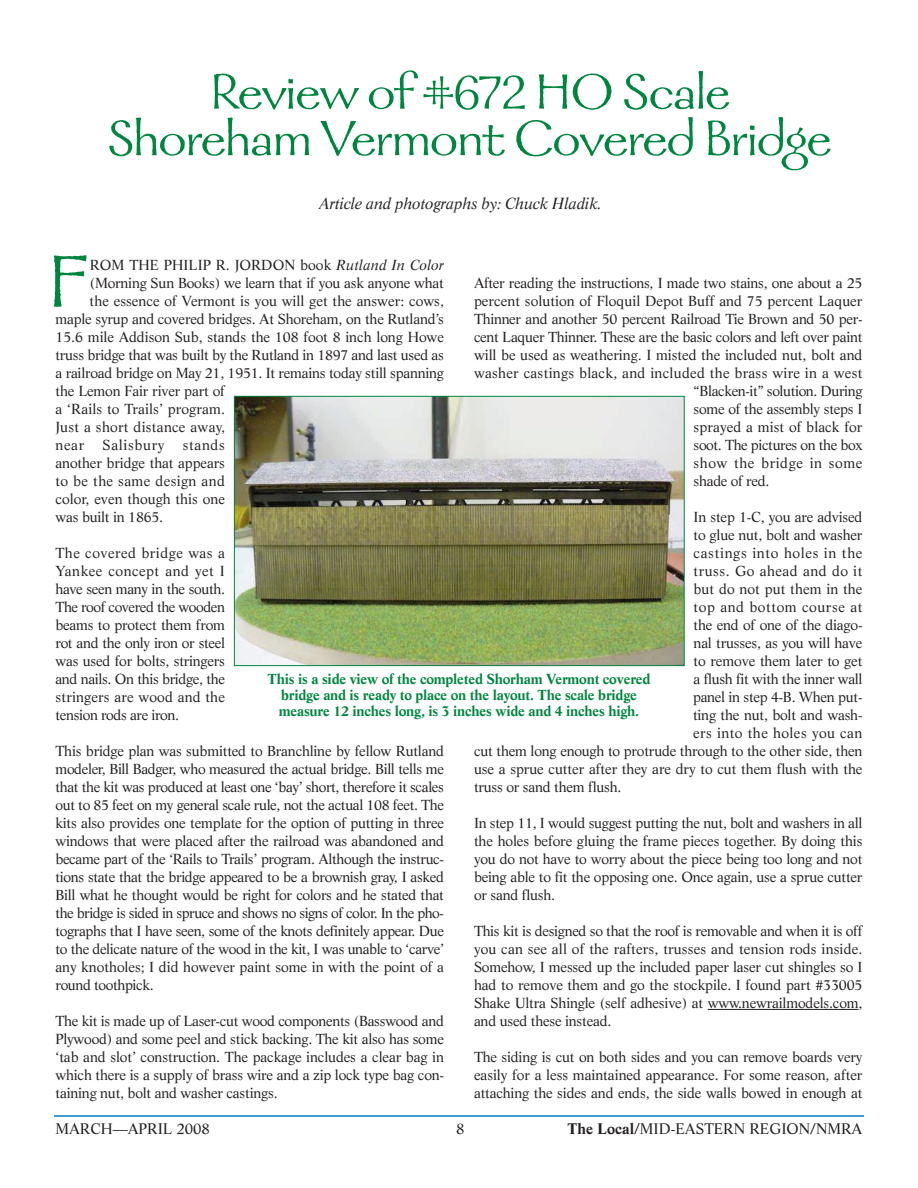
<style>
.page{position:relative;width:918px;height:1188px;background:#fff}
.page>*{position:absolute;margin:0;border:0;box-sizing:border-box;transform-origin:0 0}
.t1{font:82.5px "Galahad";color:#008540}
.t2{font:55.5px/46.5px "Galahad";letter-spacing:-.015em;color:#008540;text-align:center}
.t3{font:italic 15.75px "Life";letter-spacing:-.015em;color:#231f20}
.t4{font:15px "Life";color:#231f20}
.t5{font:14.25px/18px "Life";letter-spacing:-.015em;color:#231f20;text-align:justify}
.t6{font:700 14.25px/15.8px "Life";letter-spacing:-.015em;color:#008540;text-align:center}
.t7{font:14.25px "Life";letter-spacing:.005em;color:#231f20}
.t8{font:14.25px "Life";letter-spacing:.015em;color:#231f20}
.t9{font:14.25px "Life";letter-spacing:.04em;color:#231f20}
.t10{font:14.25px "Life";letter-spacing:.01em;color:#231f20}
.t11{font:14.25px "Life";letter-spacing:.045em;color:#231f20}
.t12{font:14.25px "Life";letter-spacing:.03em;color:#231f20}
.t13{font:14.25px "Life";letter-spacing:.035em;color:#231f20}
.s1{font-style:italic}
.s2{font-weight:700}
</style>
<div class="page">
<hr style="left:54px;top:1115px;width:810px;height:2px;background:#007bc3">
<hr style="left:708px;top:1009px;width:151px;height:1px;background:#231f20">
<img style="left:236px;top:398px;width:447px;height:266px">
<div style="left:234px;top:396px;width:451px;height:270px;border:1px solid #008540"></div>
<h2 class="t2" style="left:108px;top:74px;width:725px">Review of #672 HO Scale<br>Shoreham Vermont Covered Bridge</h2>
<p class="t3" style="left:319px;top:197px;width:284px">Article and photographs by: Chuck Hladik.</p>
<h1 class="t1" style="left:47px;top:251px;width:42px">F</h1>
<p class="t10" style="left:90px;top:259px;width:356px">ROM THE PHILIP R. JORDON book <span class="s1">Rutland In Color</span></p>
<p class="t5" style="left:90px;top:275px;width:356px">(Morning Sun Books) we learn that if you ask anyone what</p>
<p class="t5" style="left:90px;top:293px;width:356px">the essence of Vermont is you will get the answer: cows,</p>
<p class="t5" style="left:56px;top:311px;width:390px">maple syrup and covered bridges. At Shoreham, on the Rutland’s</p>
<p class="t5" style="left:56px;top:329px;width:390px">15.6 mile Addison Sub, stands the 108 foot 8 inch long Howe</p>
<p class="t5" style="left:56px;top:347px;width:390px">truss bridge that was built by the Rutland in 1897 and last used as</p>
<p class="t5" style="left:55px;top:365px;width:390px">a railroad bridge on May 21, 1951. It remains today still spanning</p>
<p class="t5" style="left:55px;top:383px;width:171px">the Lemon Fair river part of</p>
<p class="t7" style="left:55px;top:403px;width:171px">a ‘Rails to Trails’ program.</p>
<p class="t8" style="left:55px;top:421px;width:171px">Just a short distance away,</p>
<p class="t5" style="left:56px;top:437px;width:30px">near</p>
<p class="t11" style="left:103px;top:439px;width:63px">Salisbury</p>
<p class="t5" style="left:474px;top:275px;width:390px">After reading the instructions, I made two stains, one about a 25</p>
<p class="t7" style="left:474px;top:295px;width:390px">percent solution of Floquil Depot Buff and 75 percent Laquer</p>
<p class="t5" style="left:474px;top:311px;width:390px">Thinner and another 50 percent Railroad Tie Brown and 50 per-</p>
<p class="t5" style="left:474px;top:329px;width:390px">cent Laquer Thinner. These are the basic colors and left over paint</p>
<p class="t5" style="left:474px;top:347px;width:390px">will be used as weathering. I misted the included nut, bolt and</p>
<p class="t8" style="left:474px;top:367px;width:390px">washer castings black, and included the brass wire in a west</p>
<p class="t5" style="left:694px;top:383px;width:170px">“Blacken-it” solution. During</p>
<p class="t5" style="left:694px;top:401px;width:170px">some of the assembly steps I</p>
<p class="t7" style="left:694px;top:421px;width:170px">sprayed a mist of black for</p>
<p class="t5" style="left:694px;top:437px;width:170px">soot. The pictures on the box</p>
<p class="t9" style="left:694px;top:457px;width:170px">show the bridge in some</p>
<p class="t5" style="left:694px;top:473px;width:77px">shade of red.</p>
<p class="t5" style="left:694px;top:509px;width:170px">In step 1-C, you are advised</p>
<p class="t5" style="left:694px;top:527px;width:170px">to glue nut, bolt and washer</p>
<p class="t11" style="left:694px;top:547px;width:170px">castings into holes in the</p>
<p class="t13" style="left:694px;top:565px;width:170px">truss. Go ahead and do it</p>
<p class="t7" style="left:694px;top:583px;width:170px">but do not put them in the</p>
<p class="t9" style="left:694px;top:601px;width:170px">top and bottom course at</p>
<p class="t5" style="left:694px;top:617px;width:170px">the end of one of the diago-</p>
<p class="t5" style="left:694px;top:635px;width:170px">nal trusses, as you will have</p>
<p class="t5" style="left:694px;top:653px;width:170px">to remove them later to get</p>
<p class="t5" style="left:694px;top:671px;width:170px">a flush fit with the inner wall</p>
<p class="t5" style="left:693px;top:689px;width:171px">panel in step 4-B. When put-</p>
<p class="t5" style="left:693px;top:707px;width:171px">ting the nut, bolt and wash-</p>
<p class="t12" style="left:693px;top:727px;width:171px">ers into the holes you can</p>
<p class="t5" style="left:474px;top:743px;width:390px">cut them long enough to protrude through to the other side, then</p>
<p class="t5" style="left:474px;top:761px;width:390px">use a sprue cutter after they are dry to cut them flush with the</p>
<p class="t5" style="left:474px;top:779px;width:149px">truss or sand them flush.</p>
<p class="t5" style="left:474px;top:815px;width:390px">In step 11, I would suggest putting the nut, bolt and washers in all the holes before gluing the frame pieces together. By doing this you do not have to worry about the piece being too long and not being able to fit the opposing one. Once again, use a sprue cutter or sand flush.</p>
<p class="t5" style="left:474px;top:923px;width:390px">This kit is designed so that the roof is removable and when it is off you can see all of the rafters, trusses and tension rods inside.<br>Somehow, I messed up the included paper laser cut shingles so I had to remove them and go the stockpile. I found part #33005<br>Shake Ultra Shingle (self adhesive) at www.newrailmodels.com, and used these instead.</p>
<p class="t5" style="left:474px;top:1049px;width:390px">The siding is cut on both sides and you can remove boards very easily for a less maintained appearance. For some reason, after attaching the sides and ends, the side walls bowed in enough at</p>
<p class="t5" style="left:55px;top:437px;width:171px;text-indent:127px">stands another bridge that appears to be the same design and color, even though this one was built in 1865.</p>
<p class="t5" style="left:56px;top:545px;width:171px">The covered bridge was a Yankee concept and yet I have seen many in the south.<br>The roof covered the wooden beams to protect them from rot and the only iron or steel was used for bolts, stringers and nails. On this bridge, the stringers are wood and the tension rods are iron.</p>
<p class="t5" style="left:55px;top:743px;width:390px">This bridge plan was submitted to Branchline by fellow Rutland modeler, Bill Badger, who measured the actual bridge. Bill tells me that the kit was produced at least one ‘bay’ short, therefore it scales out to 85 feet on my general scale rule, not the actual 108 feet. The kits also provides one template for the option of putting in three windows that were placed after the railroad was abandoned and became part of the ‘Rails to Trails’ program. Although the instruc&shy;tions state that the bridge appeared to be a brownish gray, I asked Bill what he thought would be right for colors and he stated that the bridge is sided in spruce and shows no signs of color. In the pho&shy;tographs that I have seen, some of the knots definitely appear. Due to the delicate nature of the wood in the kit, I was unable to ‘carve’ any knotholes; I did however paint some in with the point of a round toothpick.</p>
<p class="t5" style="left:56px;top:1013px;width:390px">The kit is made up of Laser-cut wood components (Basswood and Plywood) and some peel and stick backing. The kit also has some ‘tab and slot’ construction. The package includes a clear bag in which there is a supply of brass wire and a zip lock type bag con&shy;taining nut, bolt and washer castings.</p>
<p class="t6" style="left:268px;top:673px;width:384px">This is a side view of the completed Shorham Vermont covered bridge and is ready to place on the layout. The scale bridge measure 12 inches long, is 3 inches wide and 4 inches high.</p>
<p class="t4" style="left:56px;top:1123px;width:156px">MARCH—APRIL 2008</p>
<p class="t4" style="left:456px;top:1123px;width:10px">8</p>
<p class="t4" style="left:567px;top:1123px;width:297px"><span class="s2">The Local</span>/MID-EASTERN REGION/NMRA</p>
</div>
